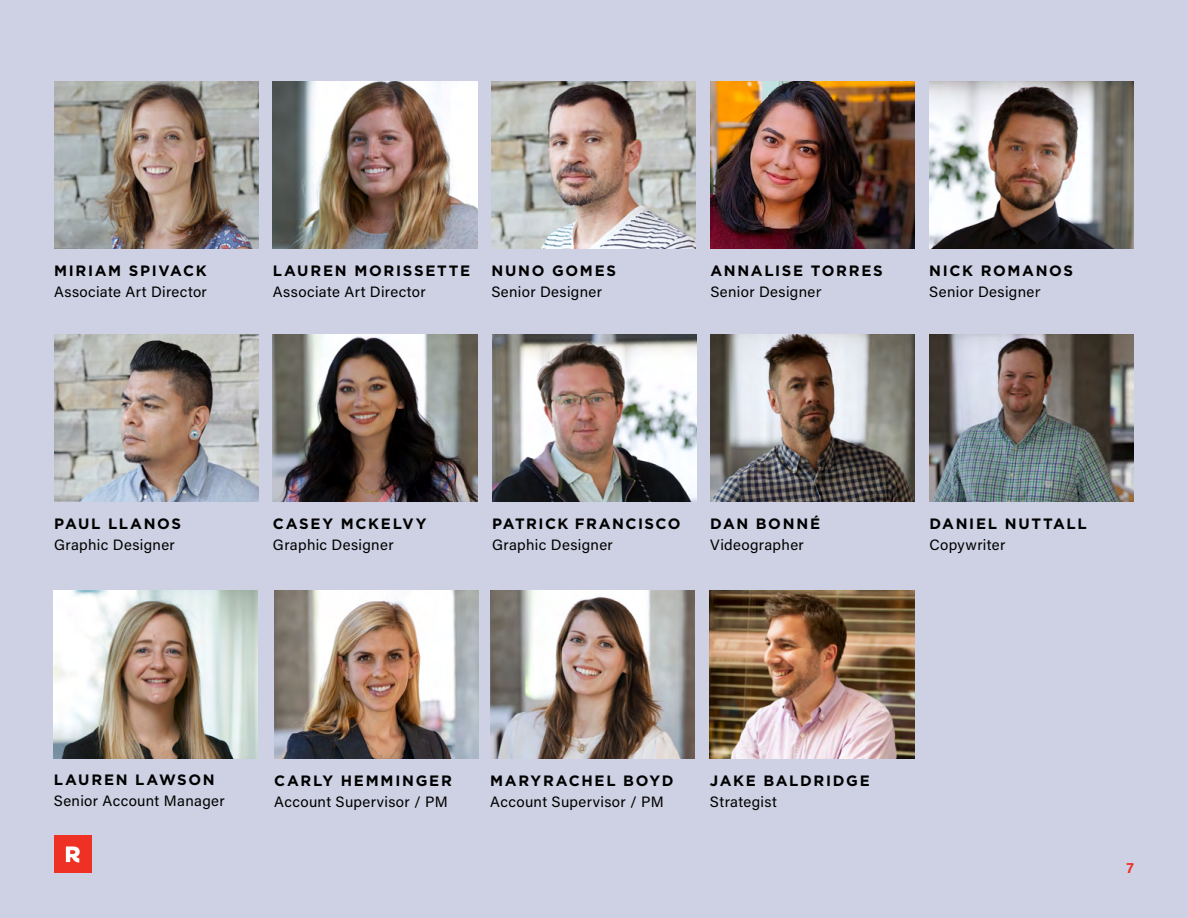
<style>
.page{position:relative;width:1188px;height:918px;background:#ced1e3}
.page>*{position:absolute;margin:0;border:0;box-sizing:border-box;transform-origin:0 0}
.t1{font:15px "Acumin Pro";letter-spacing:.025em;color:#000}
.t2{font:700 15px "Gotham";letter-spacing:.115em;color:#000}
.t3{font:700 15px "Gotham";letter-spacing:.095em;color:#000}
.t4{font:700 15px "Acumin Pro";color:#ee3124}
.s1{font-family:"Gotham HTF"}
</style>
<div class="page">
<img style="left:491px;top:81px;width:204px;height:168px">
<img style="left:273px;top:81px;width:204px;height:168px">
<img style="left:54px;top:81px;width:204px;height:168px">
<img style="left:929px;top:81px;width:204px;height:168px">
<img style="left:710px;top:81px;width:204px;height:168px">
<img style="left:54px;top:334px;width:204px;height:168px">
<img style="left:710px;top:334px;width:205px;height:168px">
<img style="left:929px;top:334px;width:205px;height:168px">
<img style="left:710px;top:591px;width:204px;height:167px">
<img style="left:274px;top:591px;width:205px;height:167px">
<img style="left:490px;top:591px;width:205px;height:167px">
<img style="left:273px;top:334px;width:204px;height:168px">
<img style="left:492px;top:334px;width:204px;height:168px">
<img style="left:54px;top:591px;width:204px;height:167px">
<div style="left:54px;top:835px;width:38px;height:38px;background:#ee3124"></div>
<svg style="left:66px;top:846px;width:14px;height:17px"></svg>
<p class="t2" style="left:54px;top:261px;width:154px">MIRIAM SPIVACK</p>
<p class="t1" style="left:54px;top:281px;width:154px">Associate Art Director</p>
<p class="t2" style="left:273px;top:261px;width:199px">LAUREN MORISSETTE</p>
<p class="t1" style="left:273px;top:281px;width:154px">Associate Art Director</p>
<p class="t2" style="left:491px;top:261px;width:126px">NUNO GOMES</p>
<p class="t1" style="left:491px;top:281px;width:112px">Senior Designer</p>
<p class="t2" style="left:710px;top:261px;width:174px">ANNALISE TORRES</p>
<p class="t1" style="left:710px;top:281px;width:113px">Senior Designe<span class="s1">r</span></p>
<p class="t2" style="left:929px;top:261px;width:145px">NICK ROMANOS</p>
<p class="t1" style="left:929px;top:281px;width:113px">Senior Designe<span class="s1">r</span></p>
<p class="t2" style="left:54px;top:514px;width:128px">PAUL LLANOS</p>
<p class="t1" style="left:54px;top:535px;width:122px">Graphic Designer</p>
<p class="t2" style="left:273px;top:514px;width:155px">CASEY MCKELVY</p>
<p class="t1" style="left:273px;top:535px;width:122px">Graphic Designer</p>
<p class="t3" style="left:492px;top:514px;width:190px">PATRICK FRANCISCO</p>
<p class="t1" style="left:492px;top:535px;width:122px">Graphic Designer</p>
<p class="t2" style="left:710px;top:514px;width:111px">DAN BONNÉ</p>
<p class="t1" style="left:710px;top:535px;width:95px">Videographer</p>
<p class="t2" style="left:929px;top:514px;width:159px">DANIEL NUTTALL</p>
<p class="t1" style="left:929px;top:535px;width:77px">Copywriter</p>
<p class="t2" style="left:54px;top:769px;width:162px">LAUREN LAWSON</p>
<p class="t1" style="left:54px;top:790px;width:172px">Senior Account Manager</p>
<p class="t2" style="left:274px;top:770px;width:179px">CARLY HEMMINGER</p>
<p class="t1" style="left:274px;top:791px;width:175px">Account Supervisor / PM</p>
<p class="t2" style="left:490px;top:770px;width:185px">MARYRACHEL BOYD</p>
<p class="t1" style="left:490px;top:791px;width:175px">Account Supervisor / PM</p>
<p class="t2" style="left:710px;top:770px;width:161px">JAKE BALDRIDGE</p>
<p class="t1" style="left:710px;top:791px;width:68px">Strategist</p>
<p class="t4" style="left:1127px;top:857px;width:9px">7</p>
</div>
